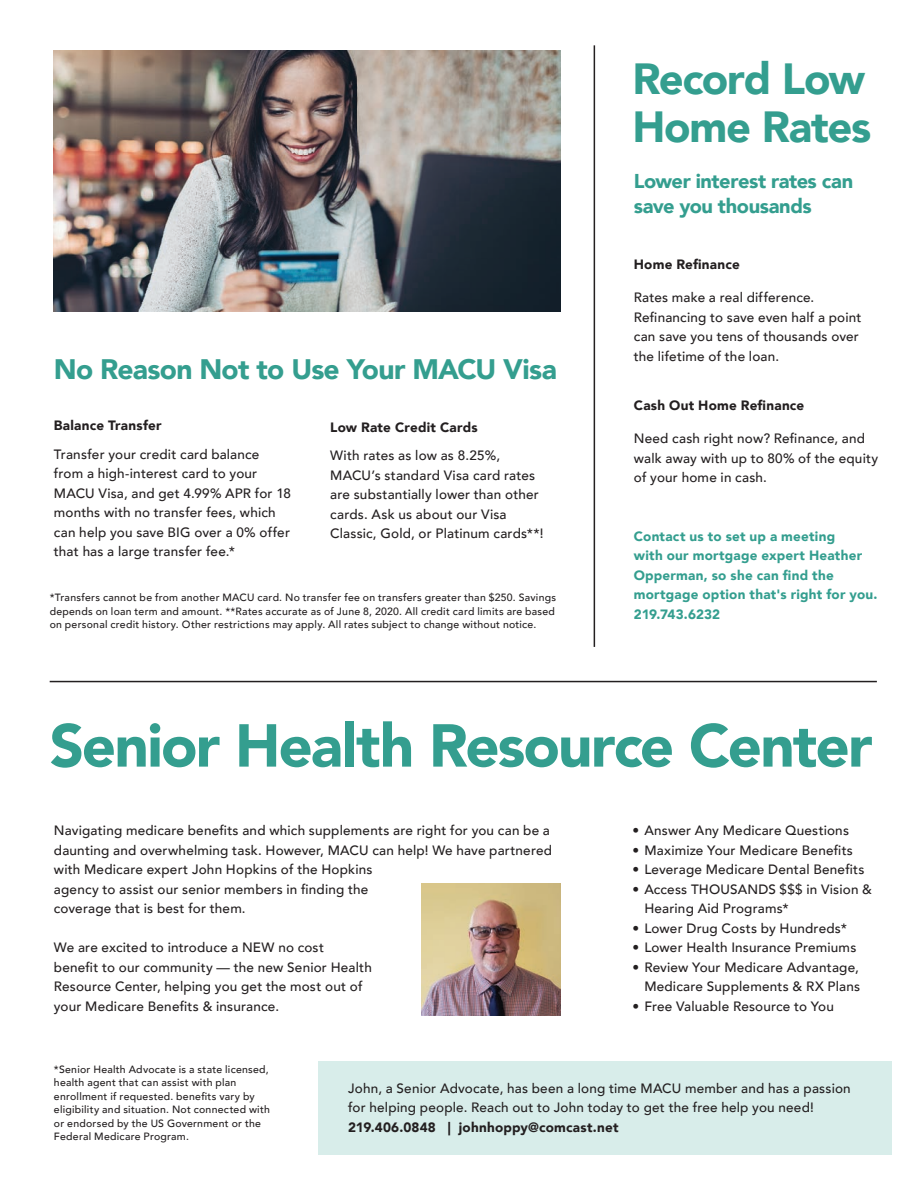
<style>
.page{position:relative;width:918px;height:1188px;background:#fff}
.page>*{position:absolute;margin:0;border:0;box-sizing:border-box;transform-origin:0 0}
.t1{font:900 59.85px "Avenir";letter-spacing:-.03em;color:#349e8f}
.t2{font:900 43.5px/48px "Avenir";letter-spacing:-.03em;color:#349e8f}
.t3{font:900 28.2px "Avenir";letter-spacing:-.025em;color:#349e8f}
.t4{font:900 19.95px/25px "Avenir";letter-spacing:-.025em;color:#349e8f}
.t5{font:500 13.5px/19.5px "Avenir";letter-spacing:.015em;color:#231f20}
.t6{font:900 13.5px/19.5px "Avenir";letter-spacing:.015em;color:#349e8f}
.t7{font:900 13.5px "Avenir";letter-spacing:.015em;color:#231f20}
.t8{font:500 10.5px/13.5px "Avenir";letter-spacing:.025em;color:#231f20;text-align:justify}
</style>
<div class="page">
<hr style="left:594px;top:45px;width:1px;height:602px;background:#231f20">
<img style="left:54px;top:51px;width:507px;height:261px">
<div style="left:318px;top:1062px;width:574px;height:93px;background:#d8edea"></div>
<hr style="left:50px;top:681px;width:827px;height:1px;background:#231f20">
<img style="left:422px;top:884px;width:138px;height:132px">
<h2 class="t2" style="left:632px;top:54px;width:241px">Record Low<br>Home Rates</h2>
<h3 class="t3" style="left:54px;top:345px;width:504px">No Reason Not to Use Your MACU Visa</h3>
<p class="t7" style="left:54px;top:414px;width:109px">Balance Transfer</p>
<p class="t5" style="left:54px;top:444px;width:239px">Transfer your credit card balance from a high-interest card to your MACU Visa, and get 4.99% APR for 18 months with no transfer fees, which can help you save BIG over a 0% offer that has a large transfer fee.*</p>
<p class="t7" style="left:330px;top:416px;width:149px">Low Rate Credit Cards</p>
<p class="t5" style="left:330px;top:445px;width:215px">With rates as low as 8.25%,<br>MACU’s standard Visa card rates are substantially lower than other cards. Ask us about our Visa<br>Classic, Gold, or Platinum cards**!</p>
<p class="t8" style="left:50px;top:590px;width:508px">*Transfers cannot be from another MACU card. No transfer fee on transfers greater than $250. Savings depends on loan term and amount. **Rates accurate as of June 8, 2020. All credit card limits are based on personal credit history. Other restrictions may apply. All rates subject to change without notice.</p>
<h3 class="t4" style="left:634px;top:168px;width:221px">Lower interest rates can save you thousands</h3>
<p class="t7" style="left:634px;top:253px;width:107px">Home Refinance</p>
<p class="t5" style="left:634px;top:287px;width:229px">Rates make a real difference.<br>Refinancing to save even half a point can save you tens of thousands over the lifetime of the loan.</p>
<p class="t7" style="left:634px;top:394px;width:172px">Cash Out Home Refinance</p>
<p class="t5" style="left:634px;top:428px;width:246px">Need cash right now? Refinance, and walk away with up to 80% of the equity of your home in cash.</p>
<p class="t6" style="left:634px;top:526px;width:245px">Contact us to set up a meeting<br>with our mortgage expert Heather<br>Opperman, so she can find the mortgage option that's right for you.<br>219.743.6232</p>
<h1 class="t1" style="left:50px;top:694px;width:824px">Senior Health Resource Center</h1>
<p class="t5" style="left:54px;top:820px;width:500px">Navigating medicare benefits and which supplements are right for you can be a daunting and overwhelming task. However, MACU can help! We have partnered with Medicare expert John Hopkins of the Hopkins<br>agency to assist our senior members in finding the<br>coverage that is best for them.</p>
<p class="t5" style="left:54px;top:937px;width:319px">We are excited to introduce a NEW no cost benefit to our community — the new Senior Health Resource Center, helping you get the most out of your Medicare Benefits &amp; insurance.</p>
<p class="t5" style="left:632px;top:820px;width:218px">• Answer Any Medicare Questions</p>
<p class="t5" style="left:632px;top:840px;width:222px">• Maximize Your Medicare Benefits</p>
<p class="t5" style="left:632px;top:859px;width:234px">• Leverage Medicare Dental Benefits</p>
<p class="t5" style="left:644px;top:879px;width:229px;text-indent:-12px">• Access THOUSANDS $$$ in Vision &amp;<br>Hearing Aid Programs*</p>
<p class="t5" style="left:632px;top:918px;width:216px">• Lower Drug Costs by Hundreds*</p>
<p class="t5" style="left:632px;top:937px;width:226px">• Lower Health Insurance Premiums</p>
<p class="t5" style="left:632px;top:957px;width:229px;text-align:right">• Review Your Medicare Advantage,<br>Medicare Supplements &amp; RX Plans</p>
<p class="t5" style="left:632px;top:996px;width:203px">• Free Valuable Resource to You</p>
<p class="t8" style="left:54px;top:1062px;width:218px;text-align:left">*Senior Health Advocate is a state licensed, health agent that can assist with plan enrollment if requested. benefits vary by eligibility and situation. Not connected with or endorsed by the US Government or the Federal Medicare Program.</p>
<p class="t5" style="left:348px;top:1078px;width:504px">John, a Senior Advocate, has been a long time MACU member and has a passion for helping people. Reach out to John today to get the free help you need!</p>
<p class="t7" style="left:348px;top:1115px;width:272px">219.406.0848 | johnhoppy@comcast.net</p>
</div>
